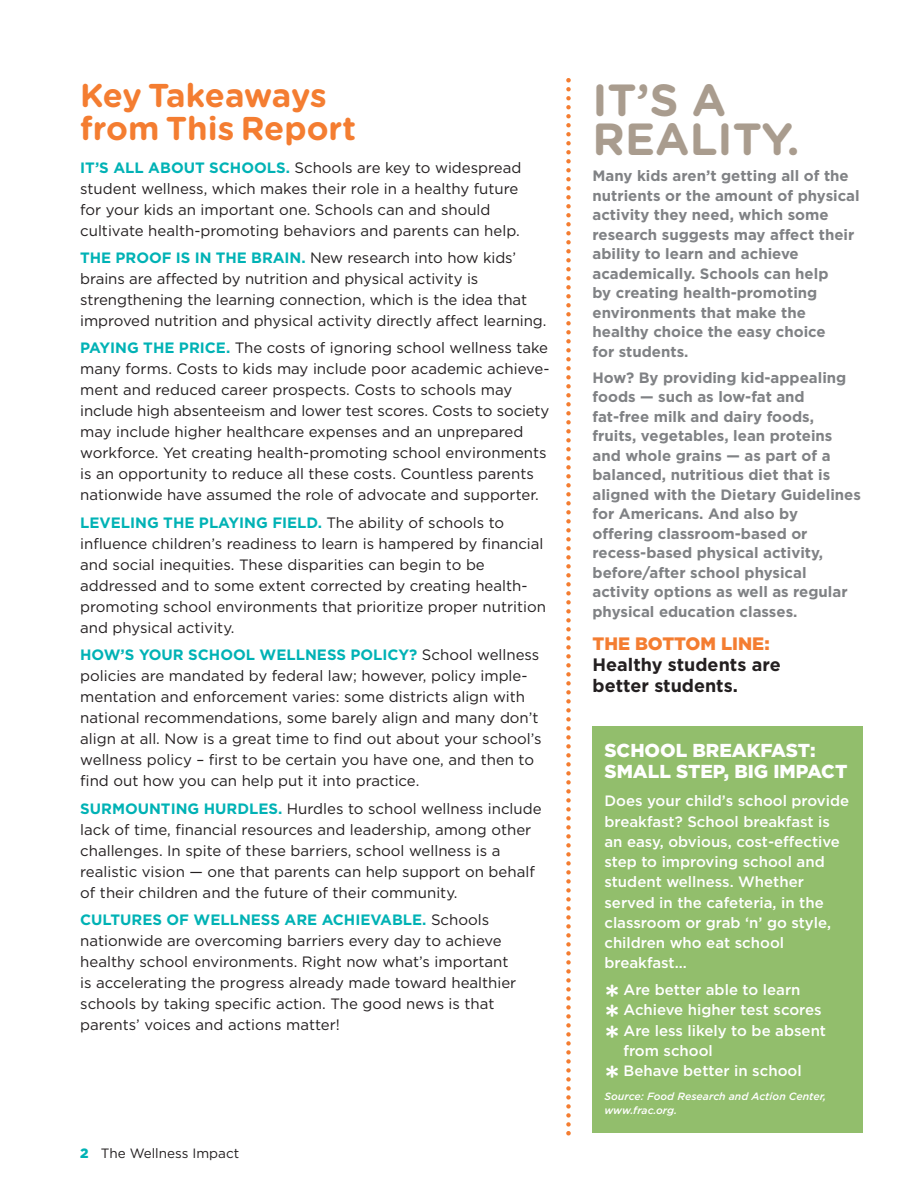
<style>
.page{position:relative;width:918px;height:1188px;background:#fff}
.page>*{position:absolute;margin:0;border:0;box-sizing:border-box;transform-origin:0 0}
.t1{font:700 45px/39px "Gotham Rounded";color:#a99c8e}
.t2{font:700 36px "Gotham Rounded";color:#fff}
.t3{font:700 33px/33px "Gotham Rounded";color:#f47d31}
.t4{font:900 18.75px/21px "Gotham";color:#fff}
.t5{font:700 18px/21px "Gotham";color:#231f20}
.t6{font:900 18px "Gotham";color:#f47d31}
.t7{font:15px/21px "Gotham";color:#231f20}
.t8{font:700 15px/19.5px "Gotham";color:#808285}
.t9{font:500 15px/20.2px "Gotham";color:#fff}
.t10{font:13.5px "Gotham";color:#231f20}
.t11{font:italic 500 10.5px/13.5px "Gotham";color:#fff}
.s1{font-weight:700;color:#00b2b5}
.s2{font-weight:900;color:#00b2b5}
</style>
<div class="page">
<svg style="left:566px;top:78px;width:5px;height:1058px"></svg>
<div style="left:593px;top:726px;width:270px;height:407px;background:#92be6c"></div>
<h3 class="t3" style="left:80px;top:78px;width:277px">Key Takeaways from This Report</h3>
<p class="t7" style="left:80px;top:158px;width:443px"><span class="s1">IT’S ALL ABOUT SCHOOLS.</span> Schools are key to widespread student wellness, which makes their role in a healthy future for your kids an important one. Schools can and should cultivate health-promoting behaviors and parents can help.</p>
<p class="t7" style="left:80px;top:248px;width:468px"><span class="s1">THE PROOF IS IN THE BRAIN.</span> New research into how kids’ brains are affected by nutrition and physical activity is strengthening the learning connection, which is the idea that improved nutrition and physical activity directly affect learning.</p>
<p class="t7" style="left:80px;top:339px;width:471px"><span class="s1">PAYING THE PRICE.</span> The costs of ignoring school wellness take many forms. Costs to kids may include poor academic achieve&shy;ment and reduced career prospects. Costs to schools may include high absenteeism and lower test scores. Costs to society may include higher healthcare expenses and an unprepared workforce. Yet creating health-promoting school environments is an opportunity to reduce all these costs. Countless parents nationwide have assumed the role of advocate and supporter.</p>
<p class="t7" style="left:80px;top:513px;width:467px"><span class="s1">LEVELING THE PLAYING FIELD.</span> The ability of schools to influence children’s readiness to learn is hampered by financial and social inequities. These disparities can begin to be addressed and to some extent corrected by creating health&shy;promoting school environments that prioritize proper nutrition and physical activity.</p>
<p class="t7" style="left:80px;top:646px;width:463px"><span class="s1">HOW’S YOUR SCHOOL WELLNESS POLICY?</span> School wellness policies are mandated by federal law; however, policy imple&shy;mentation and enforcement varies: some districts align with national recommendations, some barely align and many don’t align at all. Now is a great time to find out about your school’s wellness policy – first to be certain you have one, and then to find out how you can help put it into practice.</p>
<p class="t7" style="left:80px;top:799px;width:463px"><span class="s1">SURMOUNTING HURDLES.</span> Hurdles to school wellness include lack of time, financial resources and leadership, among other challenges. In spite of these barriers, school wellness is a realistic vision — one that parents can help support on behalf of their children and the future of their community.</p>
<p class="t7" style="left:80px;top:911px;width:438px"><span class="s1">CULTURES OF WELLNESS ARE ACHIEVABLE.</span> Schools nationwide are overcoming barriers every day to achieve healthy school environments. Right now what’s important is accelerating the progress already made toward healthier schools by taking specific action. The good news is that parents’ voices and actions matter!</p>
<p class="t10" style="left:80px;top:1148px;width:161px"><span class="s2">2</span> The Wellness Impact</p>
<h1 class="t1" style="left:593px;top:80px;width:209px">IT’S A<br>REALITY.</h1>
<p class="t8" style="left:593px;top:167px;width:269px">Many kids aren’t getting all of the nutrients or the amount of physical activity they need, which some research suggests may affect their ability to learn and achieve academically. Schools can help<br>by creating health-promoting environments that make the healthy choice the easy choice<br>for students.</p>
<p class="t8" style="left:593px;top:369px;width:270px">How? By providing kid-appealing foods — such as low-fat and fat-free milk and dairy foods, fruits, vegetables, lean proteins and whole grains — as part of a balanced, nutritious diet that is aligned with the Dietary Guidelines for Americans. And also by offering classroom-based or recess-based physical activity, before/after school physical activity options as well as regular physical education classes.</p>
<p class="t6" style="left:593px;top:637px;width:179px">THE BOTTOM LINE:</p>
<p class="t5" style="left:593px;top:655px;width:190px">Healthy students are better students.</p>
<p class="t4" style="left:604px;top:742px;width:244px">SCHOOL BREAKFAST:<br>SMALL STEP, BIG IMPACT</p>
<p class="t9" style="left:604px;top:792px;width:246px">Does your child’s school provide breakfast? School breakfast is an easy, obvious, cost-effective step to improving school and student wellness. Whether served in the cafeteria, in the classroom or grab ‘n’ go style, children who eat school breakfast...</p>
<h2 class="t2" style="left:604px;top:976px;width:17px">*</h2>
<p class="t9" style="left:624px;top:981px;width:178px">Are better able to learn</p>
<h2 class="t2" style="left:604px;top:996px;width:17px">*</h2>
<p class="t9" style="left:624px;top:1001px;width:200px">Achieve higher test scores</p>
<h2 class="t2" style="left:604px;top:1016px;width:17px">*</h2>
<p class="t9" style="left:623px;top:1021px;width:204px">Are less likely to be absent from school</p>
<h2 class="t2" style="left:604px;top:1057px;width:17px">*</h2>
<p class="t9" style="left:624px;top:1062px;width:180px">Behave better in school</p>
<p class="t11" style="left:604px;top:1090px;width:223px">Source: Food Research and Action Center, www.frac.org.</p>
</div>
